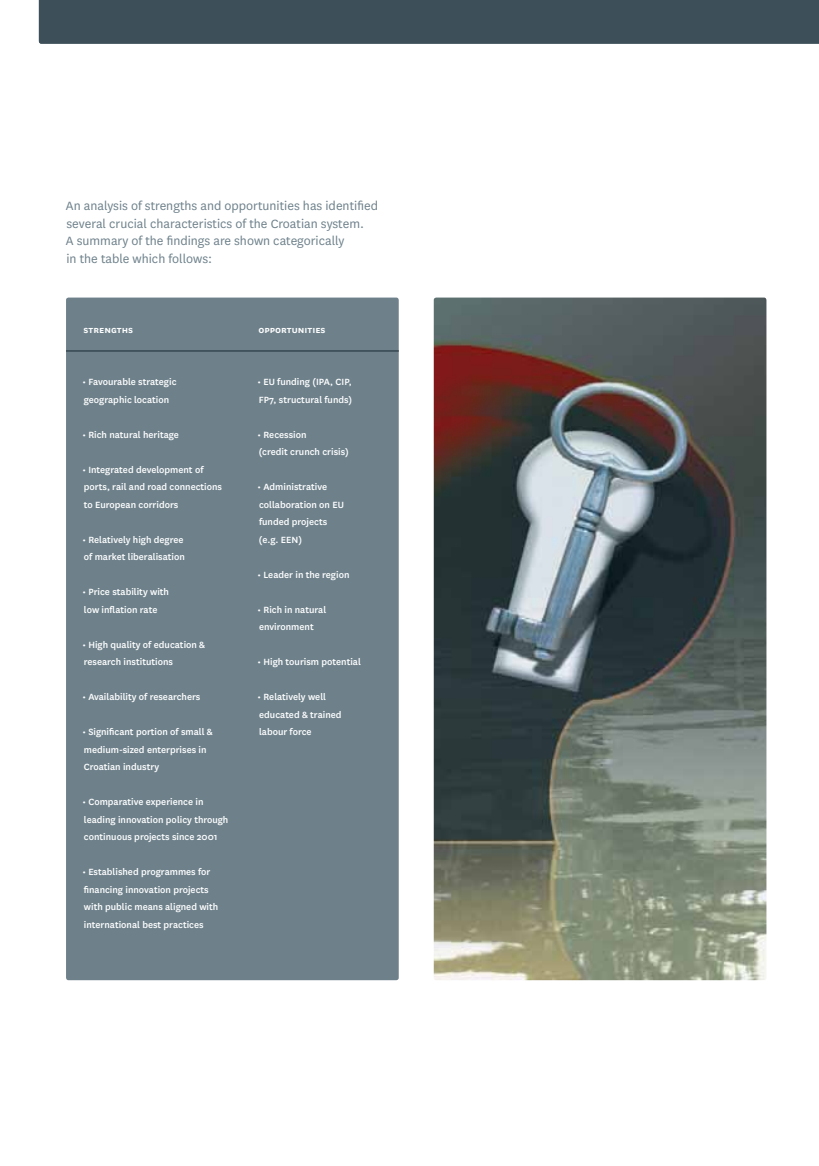
<style>
.page{position:relative;width:819px;height:1166px;background:#fff}
.page>*{position:absolute;margin:0;border:0;box-sizing:border-box;transform-origin:0 0}
.t1{font:14px/17.5px "National";color:#6e818b}
.t2{font:500 10.5px/17.5px "National";color:#fff}
.t3{font:600 10.5px "National";color:#fff}
</style>
<div class="page">
<div style="left:39px;top:0;width:780px;height:44px;background:#3d505a"></div>
<div style="left:66px;top:298px;width:333px;height:682px;background:#6e818b;border-radius:2px"></div>
<hr style="left:66px;top:350px;width:333px;height:2px;background:#3d505a">
<img style="left:434px;top:298px;width:332px;height:682px">
<h1 class="t1" style="left:66px;top:196px;width:313px">An analysis of strengths and opportunities has identified several crucial characteristics of the Croatian system.<br>A summary of the findings are shown categorically<br>in the table which follows:</h1>
<p class="t3" style="left:83px;top:322px;width:51px">strengths</p>
<p class="t2" style="left:82px;top:372px;width:96px">• Favourable strategic geographic location</p>
<p class="t2" style="left:82px;top:425px;width:98px">• Rich natural heritage</p>
<p class="t2" style="left:82px;top:460px;width:141px">• Integrated development of ports, rail and road connections to European corridors</p>
<p class="t2" style="left:82px;top:530px;width:104px">• Relatively high degree of market liberalisation</p>
<p class="t2" style="left:82px;top:582px;width:88px">• Price stability with low inflation rate</p>
<p class="t2" style="left:82px;top:635px;width:124px">• High quality of education &amp; research institutions</p>
<p class="t2" style="left:82px;top:687px;width:119px">• Availability of researchers</p>
<p class="t2" style="left:82px;top:722px;width:132px">• Significant portion of small &amp; medium-sized enterprises in<br>Croatian industry</p>
<p class="t2" style="left:82px;top:792px;width:147px">• Comparative experience in leading innovation policy through continuous projects since 2001</p>
<p class="t2" style="left:82px;top:862px;width:137px">• Established programmes for financing innovation projects with public means aligned with international best practices</p>
<p class="t3" style="left:258px;top:322px;width:69px">opportunities</p>
<p class="t2" style="left:257px;top:372px;width:96px">• EU funding (IPA, CIP,<br>FP7, structural funds)</p>
<p class="t2" style="left:257px;top:425px;width:93px">• Recession<br>(credit crunch crisis)</p>
<p class="t2" style="left:257px;top:477px;width:88px">• Administrative collaboration on EU funded projects (e.g. EEN)</p>
<p class="t2" style="left:257px;top:565px;width:93px">• Leader in the region</p>
<p class="t2" style="left:257px;top:600px;width:70px">• Rich in natural environment</p>
<p class="t2" style="left:257px;top:652px;width:105px">• High tourism potential</p>
<p class="t2" style="left:257px;top:687px;width:86px">• Relatively well educated &amp; trained labour force</p>
</div>
